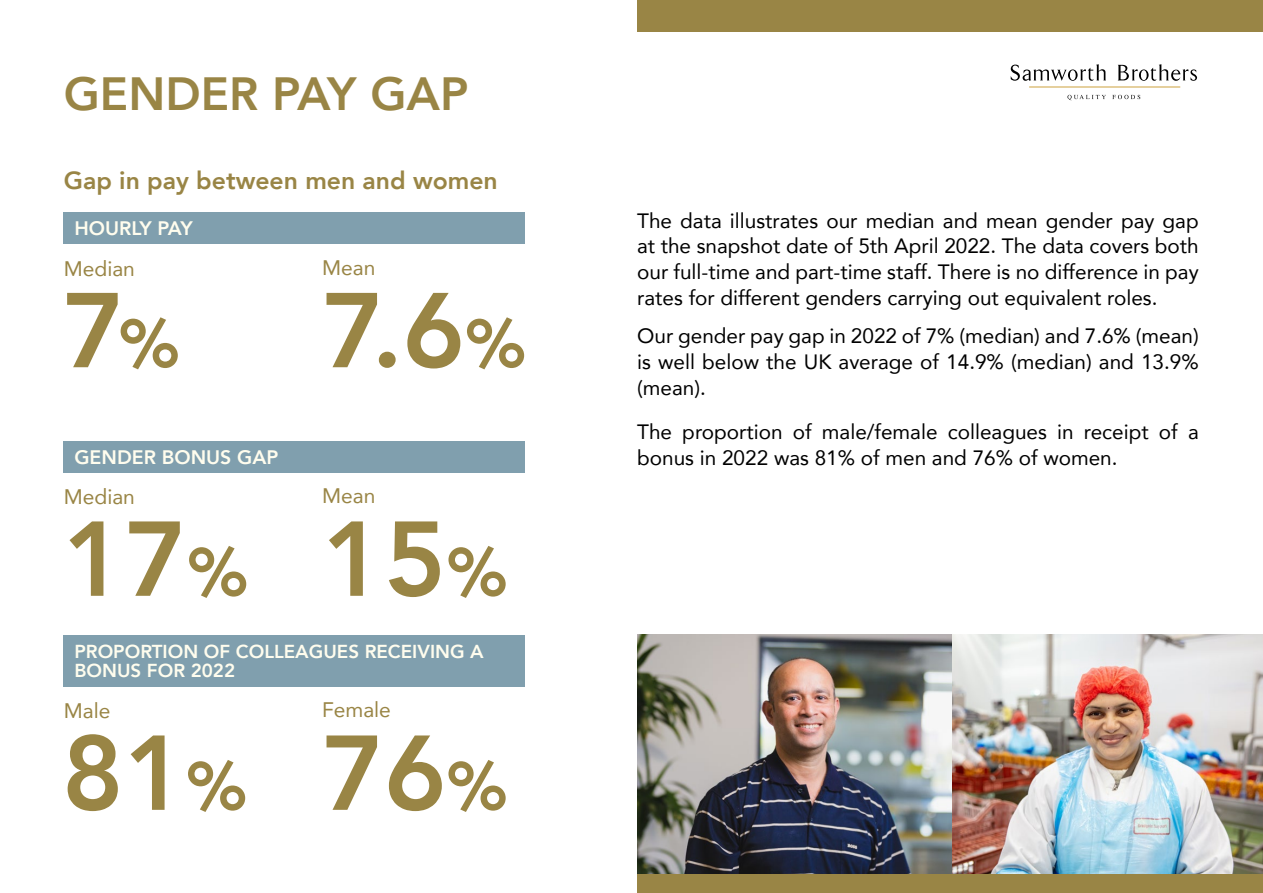
<style>
.page{position:relative;width:1263px;height:893px;background:#fff}
.page>*{position:absolute;margin:0;border:0;box-sizing:border-box;transform-origin:0 0}
.t1{font:800 105px/228.6px "Avenir";color:#998545}
.t2{font:800 46.5px "Avenir";color:#998545}
.t3{font:800 24.75px "Avenir";color:#998545}
.t4{font:21px "Avenir";color:#998545}
.t5{font:20.7px/25.7px "Avenir";color:#000;text-align:justify}
.t6{font:800 19.5px "Avenir";color:#fffdee}
.t7{font:800 18.75px/19.5px "Avenir";color:#fffdee}
.s1{font-size:67.5px}
</style>
<div class="page">
<div style="left:637px;top:0;width:626px;height:32px;background:#998545"></div>
<div style="left:64px;top:212px;width:461px;height:32px;background:#809fae"></div>
<div style="left:64px;top:441px;width:461px;height:32px;background:#809fae"></div>
<div style="left:64px;top:635px;width:461px;height:51px;background:#809fae"></div>
<svg style="left:1011px;top:64px;width:95px;height:17px"></svg>
<svg style="left:1117px;top:64px;width:80px;height:17px"></svg>
<svg style="left:1067px;top:95px;width:39px;height:5px"></svg>
<svg style="left:1112px;top:95px;width:28px;height:4px"></svg>
<hr style="left:1029px;top:86px;width:151px;height:2px;background:#d8b76b">
<div style="left:637px;top:873px;width:626px;height:20px;background:#998545"></div>
<img style="left:637px;top:635px;width:626px;height:238px">
<h2 class="t2" style="left:64px;top:58px;width:406px">GENDER PAY GAP</h2>
<p class="t3" style="left:64px;top:161px;width:435px">Gap in pay between men and women</p>
<p class="t6" style="left:74px;top:213px;width:120px">HOURLY PAY</p>
<p class="t4" style="left:64px;top:252px;width:73px">Median</p>
<h1 class="t1" style="left:63px;top:217px;width:187px">7<span class="s1">%<br></span>17<span class="s1">%</span></h1>
<p class="t6" style="left:74px;top:442px;width:205px">GENDER BONUS GAP</p>
<p class="t4" style="left:64px;top:480px;width:73px">Median</p>
<p class="t4" style="left:322px;top:251px;width:55px">Mean</p>
<h1 class="t1" style="left:322px;top:217px;width:206px">7.6<span class="s1">%<br></span>15<span class="s1">%</span></h1>
<p class="t4" style="left:322px;top:479px;width:55px">Mean</p>
<p class="t7" style="left:74px;top:641px;width:411px">PROPORTION OF COLLEAGUES RECEIVING A<br>BONUS FOR 2022</p>
<p class="t4" style="left:64px;top:694px;width:48px">Male</p>
<h1 class="t1" style="left:62px;top:659px;width:187px">81<span class="s1">%</span></h1>
<p class="t4" style="left:322px;top:693px;width:70px">Female</p>
<h1 class="t1" style="left:322px;top:659px;width:187px">76<span class="s1">%</span></h1>
<p class="t5" style="left:637px;top:207px;width:563px">The data illustrates our median and mean gender pay gap at the snapshot date of 5th April 2022. The data covers both our full-time and part-time staff. There is no difference in pay rates for different genders carrying out equivalent roles.</p>
<p class="t5" style="left:637px;top:323px;width:563px">Our gender pay gap in 2022 of 7% (median) and 7.6% (mean) is well below the UK average of 14.9% (median) and 13.9% (mean).</p>
<p class="t5" style="left:637px;top:418px;width:563px">The proportion of male/female colleagues in receipt of a bonus in 2022 was 81% of men and 76% of women.</p>
</div>
